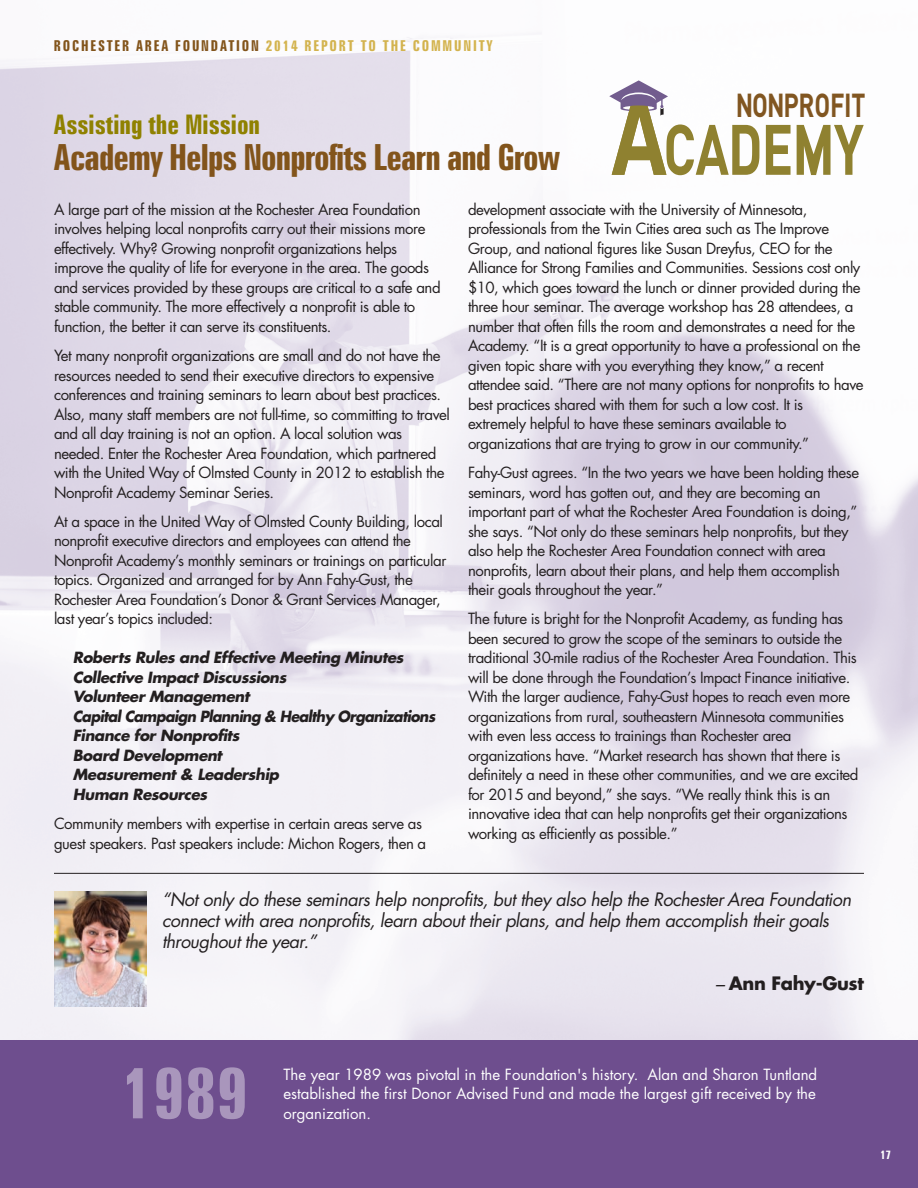
<style>
.page{position:relative;width:918px;height:1188px;background:#fff}
.page>*{position:absolute;margin:0;border:0;box-sizing:border-box;transform-origin:0 0}
.t1{font:700 extra-condensed 72px "Zurich BT";color:#a996bc}
.t2{font:700 extra-condensed 36px "Zurich BT";letter-spacing:-.025em;color:#82541b}
.t3{font:700 32.85px "DIN";letter-spacing:-.02em;color:#815621;scale:.75 1}
.t4{font:700 extra-condensed 27px "Zurich BT";color:#8f8100}
.t5{font:italic 18px/21px "Futura";letter-spacing:-.025em;color:#231f20}
.t6{font:700 18px "Futura";letter-spacing:-.02em;color:#231f20}
.t7{font:15px/19.5px "Futura";letter-spacing:-.03em;color:#231f20}
.t8{font:italic 700 15px/19.5px "Futura";letter-spacing:-.025em;color:#231f20}
.t9{font:15px/19.6px "Futura";color:#fff}
.t10{font:700 extra-condensed 15px "Zurich BT";letter-spacing:.12em;color:#d3b34e}
.t11{font:12px "Helvetica";color:#82541b}
.s1{color:#82541b}
.s2{font-weight:400;font-style:italic}
.s3{font-family:"Zurich BT";font-weight:700;font-stretch:extra-condensed;color:#fff}
</style>
<div class="page">
<div style="left:0;top:1040px;width:918px;height:148px;background:#6e4e8e"></div>
<hr style="left:54px;top:873px;width:810px;height:1px;background:#231f20">
<img style="left:54px;top:891px;width:93px;height:116px">
<svg style="left:766px;top:125px;width:25px;height:50px"></svg>
<svg style="left:797px;top:125px;width:67px;height:50px"></svg>
<svg style="left:609px;top:80px;width:150px;height:95px"></svg>
<p class="t10" style="left:54px;top:41px;width:440px"><span class="s1">ROCHESTER AREA FOUNDATION</span> 2014 REPORT TO THE COMMUNITY</p>
<h3 class="t3" style="left:736px;top:84px;width:175px">NONPROFIT</h3>
<h3 class="t4" style="left:54px;top:114px;width:208px">Assisting the Mission</h3>
<h2 class="t2" style="left:54px;top:144px;width:508px">Academy Helps Nonprofits Learn and Grow</h2>
<p class="t7" style="left:54px;top:201px;width:388px">A large part of the mission at the Rochester Area Foundation involves helping local nonprofits carry out their missions more effectively. Why? Growing nonprofit organizations helps improve the quality of life for everyone in the area. The goods and services provided by these groups are critical to a safe and stable community. The more effectively a nonprofit is able to function, the better it can serve its constituents.</p>
<p class="t7" style="left:54px;top:347px;width:397px">Yet many nonprofit organizations are small and do not have the resources needed to send their executive directors to expensive conferences and training seminars to learn about best practices.<br>Also, many staff members are not full-time, so committing to travel and all day training is not an option. A local solution was needed. Enter the Rochester Area Foundation, which partnered with the United Way of Olmsted County in 2012 to establish the Nonprofit Academy Seminar Series.</p>
<p class="t7" style="left:54px;top:513px;width:394px">At a space in the United Way of Olmsted County Building, local nonprofit executive directors and employees can attend the Nonprofit Academy’s monthly seminars or trainings on particular topics. Organized and arranged for by Ann Fahy-Gust, the Rochester Area Foundation’s Donor &amp; Grant Services Manager, last year’s topics included:</p>
<p class="t8" style="left:73px;top:649px;width:364px">Roberts Rules and Effective Meeting Minutes<br>Collective Impact Discussions<br>Volunteer Management<br>Capital Campaign Planning &amp; Healthy Organizations<br>Finance for Nonprofits<br>Board Development<br>Measurement &amp; Leadership<br>Human Resources</p>
<p class="t7" style="left:54px;top:815px;width:374px">Community members with expertise in certain areas serve as guest speakers. Past speakers include: Michon Rogers, then a</p>
<p class="t7" style="left:468px;top:201px;width:397px">development associate with the University of Minnesota, professionals from the Twin Cities area such as The Improve Group, and national figures like Susan Dreyfus, CEO for the Alliance for Strong Families and Communities. Sessions cost only $10, which goes toward the lunch or dinner provided during the three hour seminar. The average workshop has 28 attendees, a number that often fills the room and demonstrates a need for the Academy. “It is a great opportunity to have a professional on the given topic share with you everything they know,” a recent attendee said. “There are not many options for nonprofits to have best practices shared with them for such a low cost. It is extremely helpful to have these seminars available to organizations that are trying to grow in our community.”</p>
<p class="t7" style="left:468px;top:464px;width:393px">Fahy-Gust agrees. “In the two years we have been holding these seminars, word has gotten out, and they are becoming an important part of what the Rochester Area Foundation is doing,” she says. “Not only do these seminars help nonprofits, but they also help the Rochester Area Foundation connect with area nonprofits, learn about their plans, and help them accomplish their goals throughout the year.”</p>
<p class="t7" style="left:468px;top:610px;width:392px">The future is bright for the Nonprofit Academy, as funding has been secured to grow the scope of the seminars to outside the traditional 30-mile radius of the Rochester Area Foundation. This will be done through the Foundation’s Impact Finance initiative.<br>With the larger audience, Fahy-Gust hopes to reach even more organizations from rural, southeastern Minnesota communities with even less access to trainings than Rochester area organizations have. “Market research has shown that there is definitely a need in these other communities, and we are excited for 2015 and beyond,” she says. “We really think this is an innovative idea that can help nonprofits get their organizations working as efficiently as possible.”</p>
<p class="t5" style="left:162px;top:890px;width:691px">“Not only do these seminars help nonprofits, but they also help the Rochester Area Foundation connect with area nonprofits, learn about their plans, and help them accomplish their goals throughout the year.”</p>
<p class="t6" style="left:715px;top:975px;width:150px"><span class="s2">–</span> Ann Fahy-Gust</p>
<h1 class="t1" style="left:122px;top:1066px;width:128px">1989</h1>
<p class="t9" style="left:284px;top:1066px;width:535px">The year 1989 was pivotal in the Foundation's history. Alan and Sharon Tuntland established the first Donor Advised Fund and made the largest gift received by the</p>
<p class="t9" style="left:284px;top:1105px;width:89px">organization.</p>
<p class="t11" style="left:864px;top:1151px;width:28px">15 <span class="s3">17</span></p>
</div>
